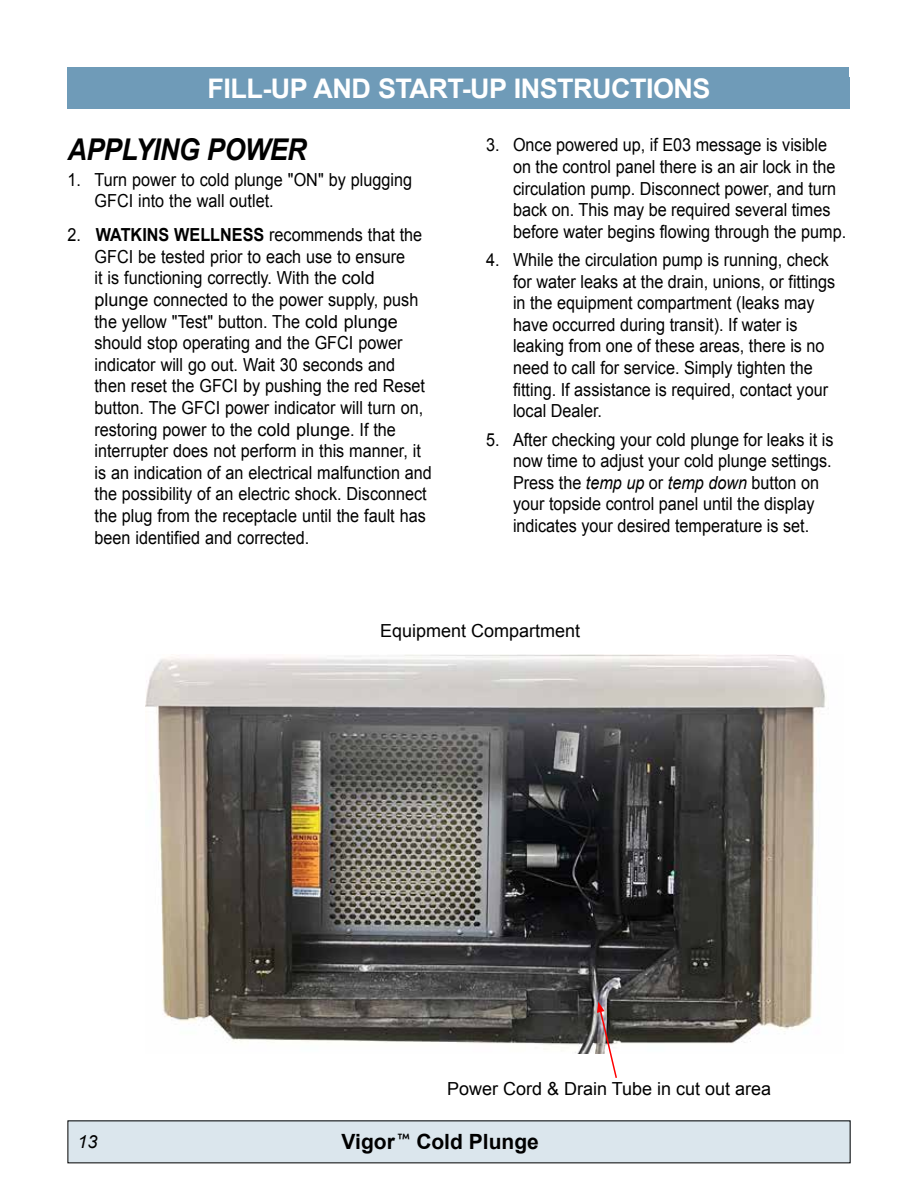
<style>
.page{position:relative;width:918px;height:1188px;background:#fff}
.page>*{position:absolute;margin:0;border:0;box-sizing:border-box;transform-origin:0 0}
.t1{font:italic 700 30px "Arial";letter-spacing:-.02em;color:#000;scale:.9 1}
.t2{font:700 27px "Arial";letter-spacing:-.02em;color:#fff}
.t3{font:700 21px "Arial";color:#000}
.t4{font:18px/21.6px "Arial";color:#000;scale:.9 1}
.t5{font:18px "Arial";color:#000}
.t6{font:italic 18px "Arial";color:#000}
.s1{font-weight:700}
.s2{font-style:italic}
</style>
<div class="page">
<div style="left:68px;top:1121px;width:782px;height:42px;background:#dbe6ed"></div>
<div style="left:68px;top:68px;width:781px;height:40px;background:#6f9bb8"></div>
<img style="left:146px;top:655px;width:680px;height:399px">
<svg style="left:597px;top:1002px;width:21px;height:76px"></svg>
<h2 class="t2" style="left:208px;top:70px;width:504px">FILL-UP AND START-UP INSTRUCTIONS</h2>
<h1 class="t1" style="left:68px;top:130px;width:267px">APPLYING POWER</h1>
<p class="t4" style="left:95px;top:170px;width:354px;line-height:21px;text-indent:-27px">1. Turn power to cold plunge "ON" by plugging<br>GFCI into the wall outlet.</p>
<p class="t4" style="left:94px;top:224px;width:376px;text-indent:-27px">2. <span class="s1">WATKINS WELLNESS</span> recommends that the GFCI be tested prior to each use to ensure<br>it is functioning correctly. With the cold plunge connected to the power supply, push the yellow "Test" button. The cold plunge should stop operating and the GFCI power indicator will go out. Wait 30 seconds and<br>then reset the GFCI by pushing the red Reset button. The GFCI power indicator will turn on, restoring power to the cold plunge. If the interrupter does not perform in this manner, it is an indication of an electrical malfunction and the possibility of an electric shock. Disconnect the plug from the receptacle until the fault has been identified and corrected.</p>
<p class="t4" style="left:513px;top:134px;width:372px;text-indent:-27px">3. Once powered up, if E03 message is visible on the control panel there is an air lock in the circulation pump. Disconnect power, and turn back on. This may be required several times before water begins flowing through the pump.</p>
<p class="t4" style="left:513px;top:249px;width:360px;text-indent:-27px">4. While the circulation pump is running, check for water leaks at the drain, unions, or fittings in the equipment compartment (leaks may have occurred during transit). If water is leaking from one of these areas, there is no need to call for service. Simply tighten the fitting. If assistance is required, contact your local Dealer.</p>
<p class="t4" style="left:513px;top:429px;width:358px;text-indent:-27px">5. After checking your cold plunge for leaks it is now time to adjust your cold plunge settings.<br>Press the <span class="s2">temp up</span> or <span class="s2">temp down</span> button on your topside control panel until the display indicates your desired temperature is set.</p>
<p class="t5" style="left:380px;top:619px;width:202px">Equipment Compartment</p>
<p class="t5" style="left:447px;top:1077px;width:326px">Power Cord &amp; Drain Tube in cut out area</p>
<p class="t6" style="left:78px;top:1130px;width:22px">13</p>
<p class="t3" style="left:342px;top:1128px;width:199px">Vigor <sup>™</sup> Cold Plunge</p>
</div>
